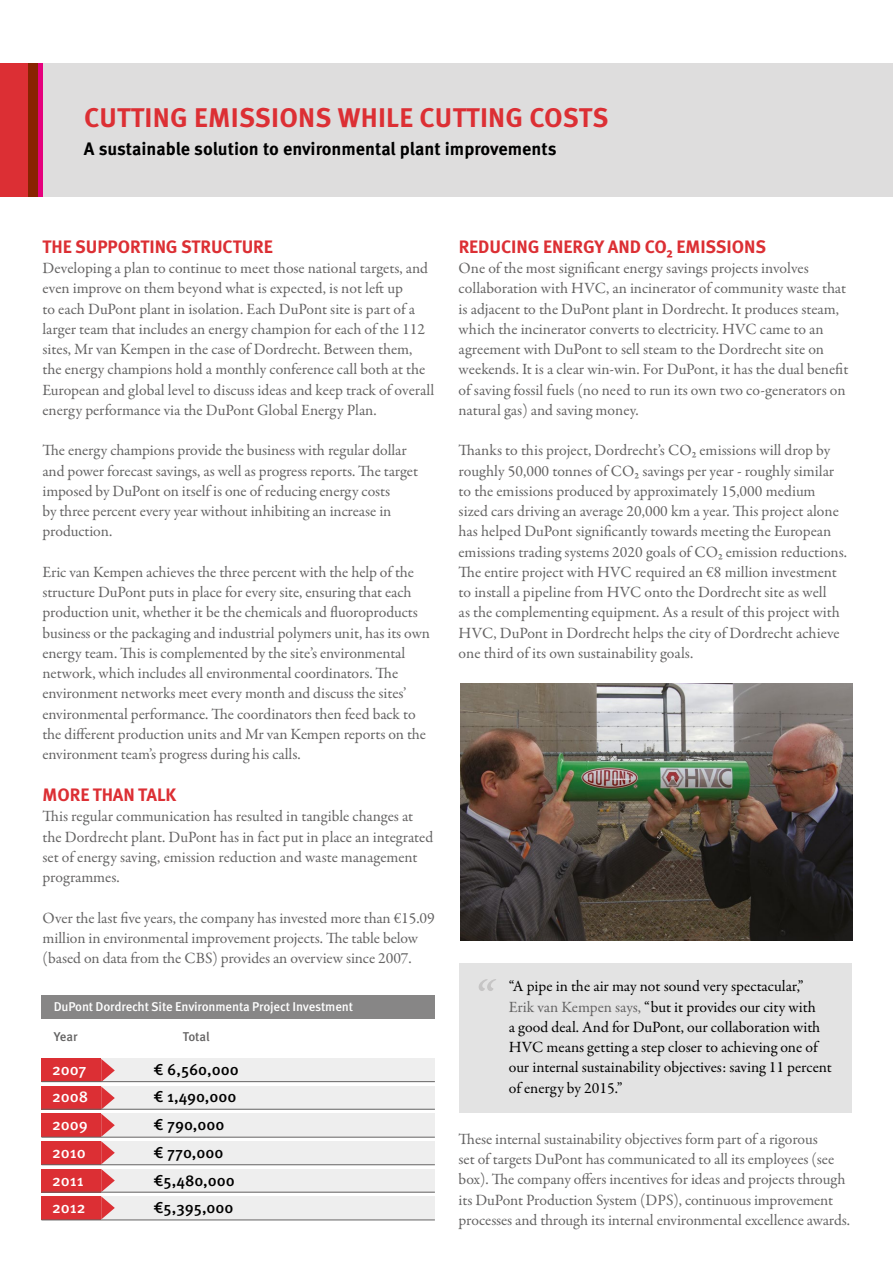
<style>
.page{position:relative;width:893px;height:1263px;background:#fff}
.page>*{position:absolute;margin:0;border:0;box-sizing:border-box;transform-origin:0 0}
.t1{font:italic 55.5px "Garamond Premr Pro";color:#c6c5c5}
.t2{font:700 27px "Meta OT";letter-spacing:.01em;color:#dc2f34}
.t3{font:700 18px "Meta OT";letter-spacing:-.005em;color:#dc2f34}
.t4{font:700 18px "Meta OT";color:#000}
.t5{font:15.75px/20.2px "Garamond Premr Pro";letter-spacing:-.005em;color:#646363}
.t6{font:15.75px/20.2px "Garamond Premr Pro";color:#000}
.t7{font:500 15.75px/27.8px "Meta OT";color:#000}
.t8{font:500 15.75px/27.8px "Meta OT";color:#fff}
.t9{font:500 12.75px "Meta OT";letter-spacing:-.015em;color:#fff}
.t10{font:500 12.75px "Meta OT";letter-spacing:-.01em;color:#646363}
.s1{color:#646363}
</style>
<div class="page">
<div style="left:0;top:63px;width:893px;height:134px;background:#dedddd"></div>
<div style="left:28px;top:63px;width:15px;height:134px;background:#e6007d"></div>
<div style="left:0;top:63px;width:28px;height:134px;background:#dc2f34"></div>
<div style="left:28px;top:63px;width:10px;height:134px;background:#892301"></div>
<div style="left:98px;top:1059px;width:337px;height:23px;background:#eee"></div>
<div style="left:41px;top:1059px;width:60px;height:23px;background:#dc2f34"></div>
<hr style="left:41px;top:1081px;width:394px;height:1px;background:#646363">
<div style="left:98px;top:1086px;width:337px;height:23px;background:#eee"></div>
<div style="left:41px;top:1086px;width:60px;height:23px;background:#dc2f34"></div>
<hr style="left:41px;top:1109px;width:394px;height:1px;background:#646363">
<div style="left:98px;top:1113px;width:337px;height:24px;background:#eee"></div>
<div style="left:41px;top:1113px;width:60px;height:24px;background:#dc2f34"></div>
<hr style="left:41px;top:1137px;width:394px;height:1px;background:#646363">
<div style="left:98px;top:1141px;width:337px;height:23px;background:#eee"></div>
<div style="left:41px;top:1141px;width:60px;height:23px;background:#dc2f34"></div>
<hr style="left:41px;top:1164px;width:394px;height:1px;background:#646363">
<div style="left:98px;top:1169px;width:337px;height:23px;background:#eee"></div>
<div style="left:41px;top:1169px;width:60px;height:23px;background:#dc2f34"></div>
<hr style="left:41px;top:1192px;width:394px;height:1px;background:#646363">
<div style="left:98px;top:1196px;width:337px;height:23px;background:#eee"></div>
<div style="left:41px;top:1196px;width:60px;height:23px;background:#dc2f34"></div>
<svg style="left:101px;top:1059px;width:14px;height:160px"></svg>
<hr style="left:41px;top:1219px;width:394px;height:1px;background:#646363">
<div style="left:41px;top:996px;width:394px;height:23px;background:#878686"></div>
<img style="left:460px;top:684px;width:393px;height:256px">
<div style="left:459px;top:963px;width:393px;height:149px;background:#e3e3e3"></div>
<h2 class="t2" style="left:84px;top:100px;width:526px">CUTTING EMISSIONS WHILE CUTTING COSTS</h2>
<p class="t4" style="left:84px;top:138px;width:474px">A sustainable solution to environmental plant improvements</p>
<p class="t3" style="left:43px;top:235px;width:232px">THE SUPPORTING STRUCTURE</p>
<p class="t5" style="left:43px;top:258px;width:393px">Developing a plan to continue to meet those national targets, and even improve on them beyond what is expected, is not left up<br>to each DuPont plant in isolation. Each DuPont site is part of a larger team that includes an energy champion for each of the 112 sites, Mr van Kempen in the case of Dordrecht. Between them, the energy champions hold a monthly conference call both at the European and global level to discuss ideas and keep track of overall energy performance via the DuPont Global Energy Plan.</p>
<p class="t5" style="left:43px;top:441px;width:377px">The energy champions provide the business with regular dollar and power forecast savings, as well as progress reports. The target imposed by DuPont on itself is one of reducing energy costs<br>by three percent every year without inhibiting an increase in production.</p>
<p class="t5" style="left:43px;top:562px;width:389px">Eric van Kempen achieves the three percent with the help of the structure DuPont puts in place for every site, ensuring that each production unit, whether it be the chemicals and fluoroproducts business or the packaging and industrial polymers unit, has its own energy team. This is complemented by the site’s environmental network, which includes all environmental coordinators. The environment networks meet every month and discuss the sites’ environmental performance. The coordinators then feed back to the different production units and Mr van Kempen reports on the environment team’s progress during his calls.</p>
<p class="t3" style="left:43px;top:783px;width:135px">MORE THAN TALK</p>
<p class="t5" style="left:43px;top:807px;width:392px">This regular communication has resulted in tangible changes at the Dordrecht plant. DuPont has in fact put in place an integrated set of energy saving, emission reduction and waste management programmes.</p>
<p class="t5" style="left:43px;top:908px;width:394px">Over the last five years, the company has invested more than €15.09 million in environmental improvement projects. The table below (based on data from the CBS) provides an overview since 2007.</p>
<p class="t9" style="left:54px;top:998px;width:301px">DuPont Dordrecht Site Environmenta Project Investment</p>
<p class="t10" style="left:54px;top:1029px;width:25px">Year</p>
<p class="t10" style="left:183px;top:1029px;width:29px">Total</p>
<p class="t7" style="left:154px;top:1055px;width:87px">€ 6,560,000 € 1,490,000 € 790,000<br>€ 770,000 €5,480,000 €5,395,000</p>
<p class="t8" style="left:52px;top:1055px;width:38px">2007<br>2008<br>2009<br>2010<br>2011<br>2012</p>
<p class="t3" style="left:459px;top:235px;width:309px">REDUCING ENERGY AND CO2 EMISSIONS</p>
<p class="t5" style="left:459px;top:258px;width:391px">One of the most significant energy savings projects involves collaboration with HVC, an incinerator of community waste that is adjacent to the DuPont plant in Dordrecht. It produces steam, which the incinerator converts to electricity. HVC came to an agreement with DuPont to sell steam to the Dordrecht site on weekends. It is a clear win-win. For DuPont, it has the dual benefit of saving fossil fuels (no need to run its own two co-generators on natural gas) and saving money.</p>
<p class="t5" style="left:459px;top:441px;width:390px">Thanks to this project, Dordrecht’s CO2 emissions will drop by roughly 50,000 tonnes of CO2 savings per year - roughly similar to the emissions produced by approximately 15,000 medium sized cars driving an average 20,000 km a year. This project alone has helped DuPont significantly towards meeting the European emissions trading systems 2020 goals of CO2 emission reductions.<br>The entire project with HVC required an €8 million investment to install a pipeline from HVC onto the Dordrecht site as well<br>as the complementing equipment. As a result of this project with HVC, DuPont in Dordrecht helps the city of Dordrecht achieve one third of its own sustainability goals.</p>
<h1 class="t1" style="left:471px;top:965px;width:20px">“</h1>
<p class="t6" style="left:509px;top:977px;width:324px">“A pipe in the air may not sound very spectacular,” <span class="s1">Erik van Kempen says,</span> “but it provides our city with<br>a good deal. And for DuPont, our collaboration with HVC means getting a step closer to achieving one of our internal sustainability objectives: saving 11 percent of energy by 2015.”</p>
<p class="t5" style="left:459px;top:1129px;width:393px">These internal sustainability objectives form part of a rigorous<br>set of targets DuPont has communicated to all its employees (see box). The company offers incentives for ideas and projects through its DuPont Production System (DPS), continuous improvement processes and through its internal environmental excellence awards.</p>
</div>
